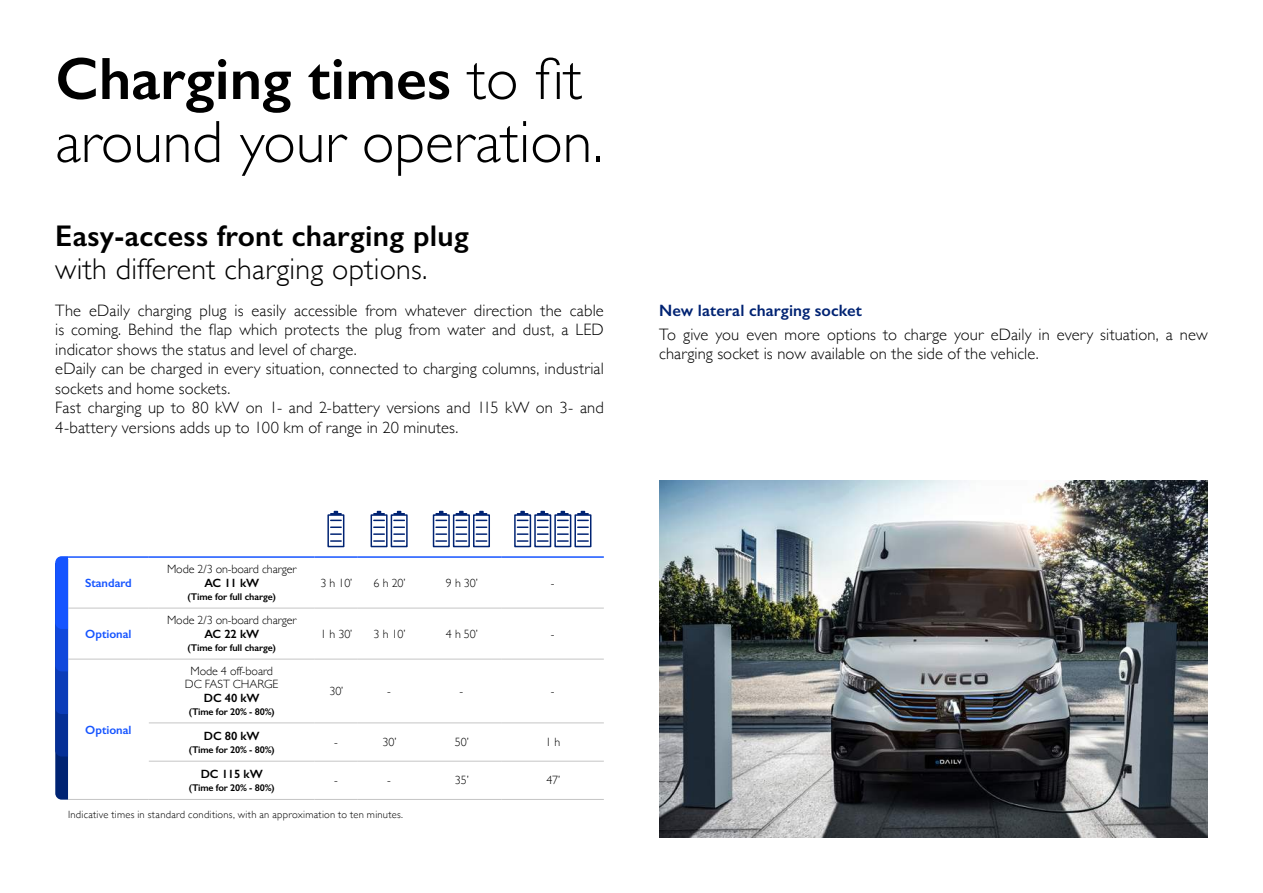
<style>
.page{position:relative;width:1263px;height:893px;background:#fff}
.page>*{position:absolute;margin:0;border:0;box-sizing:border-box;transform-origin:0 0}
.t1{font:300 60px/63px "Gill Sans";color:#000}
.t2{font:300 30px "Gill Sans";letter-spacing:.01em;color:#000}
.t3{font:600 30px "Gill Sans";letter-spacing:.01em;color:#000}
.t4{font:300 16.5px/19.5px "Gill Sans";letter-spacing:.005em;color:#000}
.t5{font:600 16.5px "Gill Sans";letter-spacing:.005em;color:#002373}
.t6{font:300 12px/13.5px "Gill Sans";letter-spacing:-.01em;color:#000;text-align:center}
.t7{font:600 12px "Gill Sans";letter-spacing:-.01em;color:#000}
.t8{font:600 12px "Gill Sans";color:#1554ff}
.t9{font:300 10.5px "Gill Sans";letter-spacing:.025em;color:#000}
.t10{font:600 9.75px "Gill Sans";letter-spacing:-.01em;color:#000}
.s1{font-weight:600}
</style>
<div class="page">
<img style="left:659px;top:480px;width:549px;height:358px">
<svg style="left:55px;top:556px;width:13px;height:244px;background:#0f40c1"></svg>
<hr style="left:149px;top:723px;width:166px;height:1px;background:#c5c5c5">
<hr style="left:149px;top:761px;width:166px;height:1px;background:#c5c5c5">
<hr style="left:421px;top:761px;width:81px;height:1px;background:#c5c5c5">
<hr style="left:502px;top:761px;width:102px;height:1px;background:#c5c5c5">
<hr style="left:68px;top:799px;width:81px;height:1px;background:#c5c5c5">
<hr style="left:149px;top:799px;width:166px;height:1px;background:#c5c5c5">
<hr style="left:315px;top:799px;width:42px;height:1px;background:#c5c5c5">
<hr style="left:357px;top:799px;width:64px;height:1px;background:#c5c5c5">
<hr style="left:421px;top:799px;width:81px;height:1px;background:#c5c5c5">
<hr style="left:502px;top:799px;width:102px;height:1px;background:#c5c5c5">
<hr style="left:68px;top:608px;width:81px;height:1px;background:#c5c5c5">
<hr style="left:149px;top:608px;width:166px;height:1px;background:#c5c5c5">
<hr style="left:315px;top:608px;width:42px;height:1px;background:#c5c5c5">
<hr style="left:357px;top:608px;width:64px;height:1px;background:#c5c5c5">
<hr style="left:421px;top:608px;width:81px;height:1px;background:#c5c5c5">
<hr style="left:502px;top:608px;width:102px;height:1px;background:#c5c5c5">
<hr style="left:68px;top:556px;width:81px;height:2px;background:#1554ff">
<hr style="left:149px;top:556px;width:166px;height:2px;background:#1554ff">
<hr style="left:315px;top:556px;width:42px;height:2px;background:#1554ff">
<hr style="left:357px;top:556px;width:64px;height:2px;background:#1554ff">
<hr style="left:421px;top:556px;width:81px;height:2px;background:#1554ff">
<hr style="left:502px;top:556px;width:102px;height:2px;background:#1554ff">
<hr style="left:68px;top:659px;width:81px;height:1px;background:#c5c5c5">
<hr style="left:149px;top:659px;width:166px;height:1px;background:#c5c5c5">
<hr style="left:315px;top:659px;width:42px;height:1px;background:#c5c5c5">
<hr style="left:357px;top:659px;width:64px;height:1px;background:#c5c5c5">
<hr style="left:315px;top:723px;width:42px;height:1px;background:#c5c5c5">
<hr style="left:357px;top:723px;width:64px;height:1px;background:#c5c5c5">
<hr style="left:315px;top:761px;width:42px;height:1px;background:#c5c5c5">
<hr style="left:357px;top:761px;width:64px;height:1px;background:#c5c5c5">
<hr style="left:421px;top:659px;width:81px;height:1px;background:#c5c5c5">
<hr style="left:502px;top:659px;width:102px;height:1px;background:#c5c5c5">
<hr style="left:421px;top:723px;width:81px;height:1px;background:#c5c5c5">
<hr style="left:502px;top:723px;width:102px;height:1px;background:#c5c5c5">
<div style="left:327px;top:514px;width:17px;height:33px;border:2px solid #002373"></div>
<svg style="left:330px;top:511px;width:12px;height:31px"></svg>
<div style="left:370px;top:514px;width:18px;height:33px;border:2px solid #002373"></div>
<svg style="left:373px;top:511px;width:12px;height:31px"></svg>
<div style="left:391px;top:514px;width:17px;height:33px;border:2px solid #002373"></div>
<svg style="left:393px;top:511px;width:12px;height:31px"></svg>
<div style="left:433px;top:514px;width:17px;height:33px;border:2px solid #002373"></div>
<svg style="left:435px;top:511px;width:12px;height:31px"></svg>
<div style="left:453px;top:514px;width:17px;height:33px;border:2px solid #002373"></div>
<svg style="left:455px;top:511px;width:12px;height:31px"></svg>
<div style="left:473px;top:514px;width:17px;height:33px;border:2px solid #002373"></div>
<svg style="left:476px;top:511px;width:11px;height:31px"></svg>
<div style="left:514px;top:514px;width:17px;height:33px;border:2px solid #002373"></div>
<svg style="left:517px;top:511px;width:11px;height:31px"></svg>
<div style="left:534px;top:514px;width:17px;height:33px;border:2px solid #002373"></div>
<svg style="left:537px;top:511px;width:12px;height:31px"></svg>
<div style="left:554px;top:514px;width:17px;height:33px;border:2px solid #002373"></div>
<svg style="left:557px;top:511px;width:12px;height:31px"></svg>
<div style="left:574px;top:514px;width:17px;height:33px;border:2px solid #002373"></div>
<svg style="left:577px;top:511px;width:12px;height:31px"></svg>
<h1 class="t1" style="left:55px;top:45px;width:549px"><span class="s1">Charging times</span> to fit around your operation.</h1>
<h2 class="t3" style="left:55px;top:218px;width:415px">Easy-access front charging plug</h2>
<h2 class="t2" style="left:55px;top:246px;width:374px">with different charging options.</h2>
<p class="t4" style="left:55px;top:300px;width:550px">The eDaily charging plug is easily accessible from whatever direction the cable is coming. Behind the flap which protects the plug from water and dust, a LED indicator shows the status and level of charge.<br>eDaily can be charged in every situation, connected to charging columns, industrial sockets and home sockets.<br>Fast charging up to 80 kW on 1- and 2-battery versions and 115 kW on 3- and 4-battery versions adds up to 100 km of range in 20 minutes.</p>
<p class="t5" style="left:659px;top:300px;width:204px">New lateral charging socket</p>
<p class="t4" style="left:659px;top:324px;width:550px">To give you even more options to charge your eDaily in every situation, a new charging socket is now available on the side of the vehicle.</p>
<p class="t8" style="left:85px;top:576px;width:48px">Standard</p>
<p class="t8" style="left:85px;top:627px;width:48px">Optional</p>
<p class="t8" style="left:85px;top:722px;width:48px">Optional</p>
<p class="t6" style="left:167px;top:562px;width:131px">Mode 2/3 on-board charger</p>
<p class="t7" style="left:204px;top:576px;width:56px">AC 11 kW</p>
<p class="t10" style="left:187px;top:591px;width:90px">(Time for full charge)</p>
<p class="t6" style="left:167px;top:613px;width:131px">Mode 2/3 on-board charger</p>
<p class="t7" style="left:204px;top:626px;width:56px">AC 22 kW</p>
<p class="t10" style="left:187px;top:642px;width:90px">(Time for full charge)</p>
<p class="t6" style="left:185px;top:664px;width:95px">Mode 4 off-board<br>DC FAST CHARGE</p>
<p class="t7" style="left:204px;top:691px;width:57px">DC 40 kW</p>
<p class="t10" style="left:189px;top:706px;width:88px">(Time for 20% - 80%)</p>
<p class="t7" style="left:204px;top:728px;width:57px">DC 80 kW</p>
<p class="t10" style="left:189px;top:744px;width:88px">(Time for 20% - 80%)</p>
<p class="t6" style="left:320px;top:576px;width:33px">3 h 10’</p>
<p class="t6" style="left:374px;top:576px;width:33px">6 h 20’</p>
<p class="t6" style="left:446px;top:576px;width:33px">9 h 30’</p>
<p class="t6" style="left:551px;top:576px;width:5px">-</p>
<p class="t6" style="left:320px;top:626px;width:33px">1 h 30’</p>
<p class="t6" style="left:374px;top:626px;width:33px">3 h 10’</p>
<p class="t6" style="left:446px;top:626px;width:33px">4 h 50’</p>
<p class="t6" style="left:551px;top:626px;width:5px">-</p>
<p class="t6" style="left:329px;top:684px;width:15px">30’</p>
<p class="t6" style="left:387px;top:684px;width:5px">-</p>
<p class="t6" style="left:459px;top:684px;width:5px">-</p>
<p class="t6" style="left:551px;top:684px;width:5px">-</p>
<p class="t6" style="left:334px;top:735px;width:5px">-</p>
<p class="t6" style="left:383px;top:735px;width:15px">30’</p>
<p class="t6" style="left:455px;top:735px;width:15px">50’</p>
<p class="t6" style="left:545px;top:735px;width:16px">1 h</p>
<p class="t7" style="left:201px;top:767px;width:63px">DC 115 kW</p>
<p class="t10" style="left:189px;top:782px;width:88px">(Time for 20% - 80%)</p>
<p class="t6" style="left:334px;top:773px;width:5px">-</p>
<p class="t6" style="left:387px;top:773px;width:5px">-</p>
<p class="t6" style="left:455px;top:773px;width:15px">35’</p>
<p class="t6" style="left:546px;top:773px;width:15px">47’</p>
<p class="t9" style="left:68px;top:806px;width:337px">Indicative times in standard conditions, with an approximation to ten minutes.</p>
</div>
